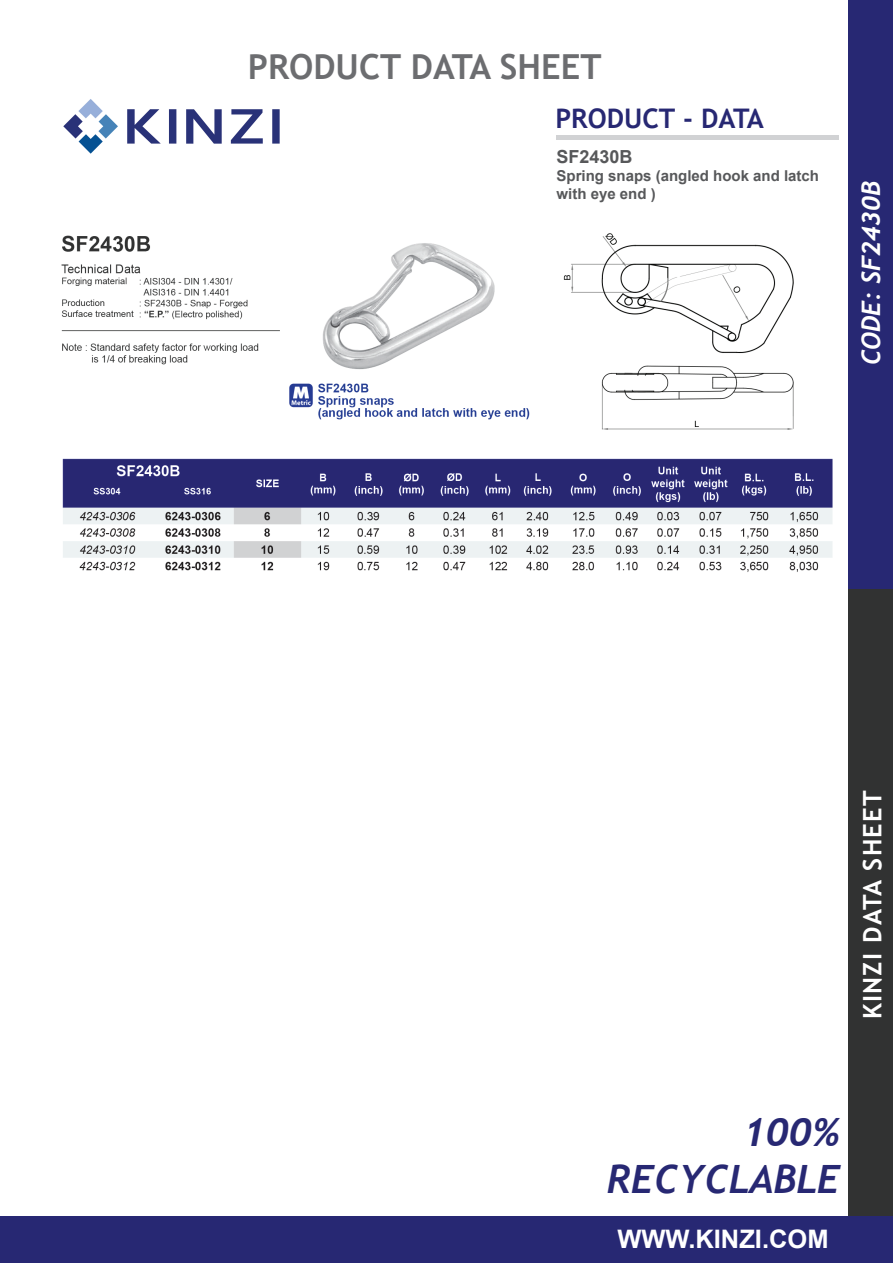
<style>
.page{position:relative;width:893px;height:1263px;background:#fff}
.page>*{position:absolute;margin:0;border:0;box-sizing:border-box;transform-origin:0 0}
.t1{font:italic 700 39px/46.8px "Trebuchet";color:#272873;text-align:right}
.t2{font:700 34.5px "Trebuchet MS";color:#6c6d70}
.t3{font:700 27px "Trebuchet MS";color:#272873}
.t4{font:700 25.5px "Trebuchet MS";letter-spacing:.05em;color:#fff}
.t5{font:700 25.5px "Arial";color:#fff}
.t6{font:italic 700 25.5px "Trebuchet";color:#fff}
.t7{font:700 18px "Arial";color:#57585a}
.t8{font:700 15px/18px "Arial";color:#57585a}
</style>
<div class="page">
<div style="left:849px;top:589px;width:44px;height:627px;background:#313232"></div>
<div style="left:849px;top:0;width:44px;height:589px;background:#272873"></div>
<div style="left:0;top:1216px;width:893px;height:47px;background:#272873"></div>
<div style="left:557px;top:135px;width:282px;height:5px;background:#d1d2d4"></div>
<img style="left:61px;top:233px;width:772px;height:339px">
<img style="left:63px;top:99px;width:217px;height:55px">
<h2 class="t2" style="left:248px;top:46px;width:355px">PRODUCT DATA SHEET</h2>
<h3 class="t3" style="left:555px;top:101px;width:210px">PRODUCT - DATA</h3>
<p class="t7" style="left:556px;top:144px;width:78px">SF2430B</p>
<p class="t8" style="left:556px;top:167px;width:264px">Spring snaps (angled hook and latch with eye end )</p>
<h3 class="t6" style="left:855px;top:365px;width:186px;rotate:-90deg">CODE: SF2430B</h3>
<h3 class="t4" style="left:856px;top:1019px;width:230px;rotate:-90deg">KINZI DATA SHEET</h3>
<h1 class="t1" style="left:607px;top:1109px;width:235px">100%<br>RECYCLABLE</h1>
<h3 class="t5" style="left:617px;top:1221px;width:213px">WWW.KINZI.COM</h3>
</div>
